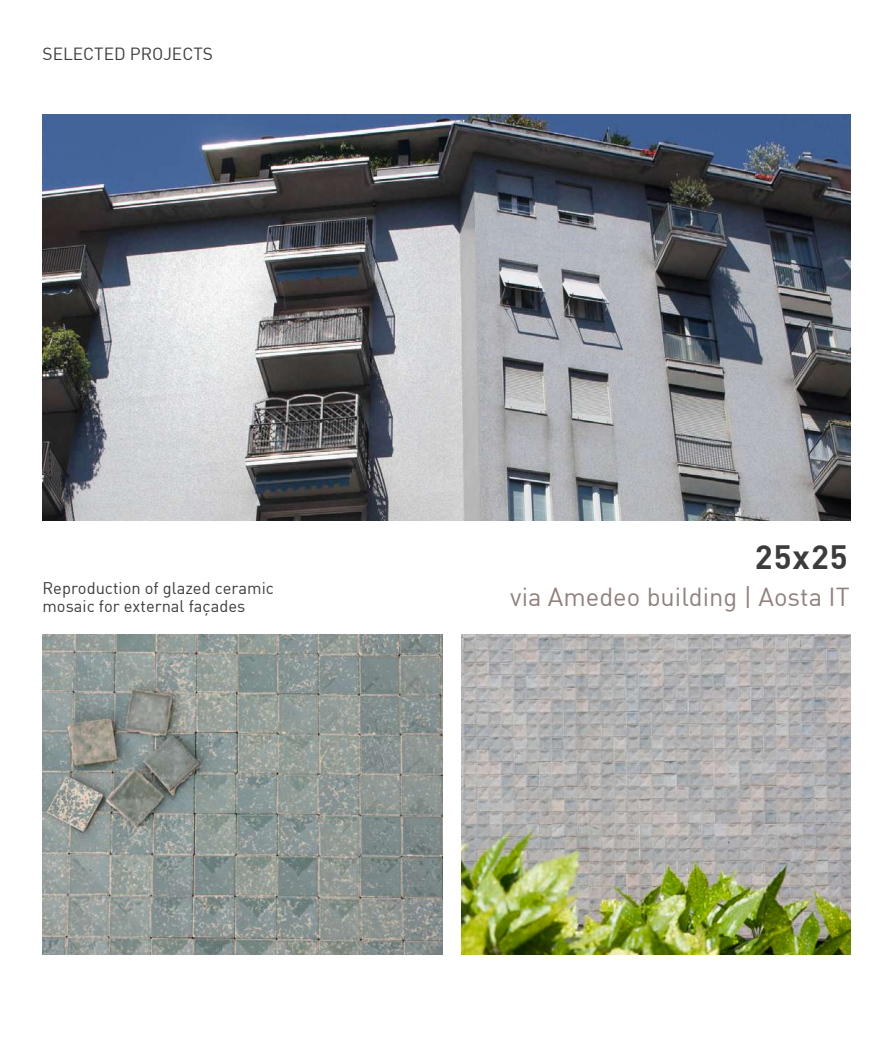
<style>
.page{position:relative;width:893px;height:1042px;background:#fff}
.page>*{position:absolute;margin:0;border:0;box-sizing:border-box;transform-origin:0 0}
.t1{font:33px "DIN Bold";letter-spacing:.03em;color:#3c3c3c}
.t2{font:25.5px "DIN";color:#90817c}
.t3{font:17.25px "DIN";color:#3c3c3c}
.t4{font:16.5px/18px "DIN";color:#3c3c3c}
</style>
<div class="page">
<img style="left:461px;top:634px;width:389px;height:320px">
<img style="left:42px;top:115px;width:808px;height:406px">
<img style="left:42px;top:634px;width:400px;height:320px">
<p class="t3" style="left:43px;top:43px;width:172px">SELECTED PROJECTS</p>
<p class="t4" style="left:42px;top:578px;width:233px">Reproduction of glazed ceramic mosaic for external façades</p>
<h1 class="t1" style="left:755px;top:536px;width:95px">25x25</h1>
<h2 class="t2" style="left:510px;top:581px;width:341px">via Amedeo building | Aosta IT</h2>
</div>
